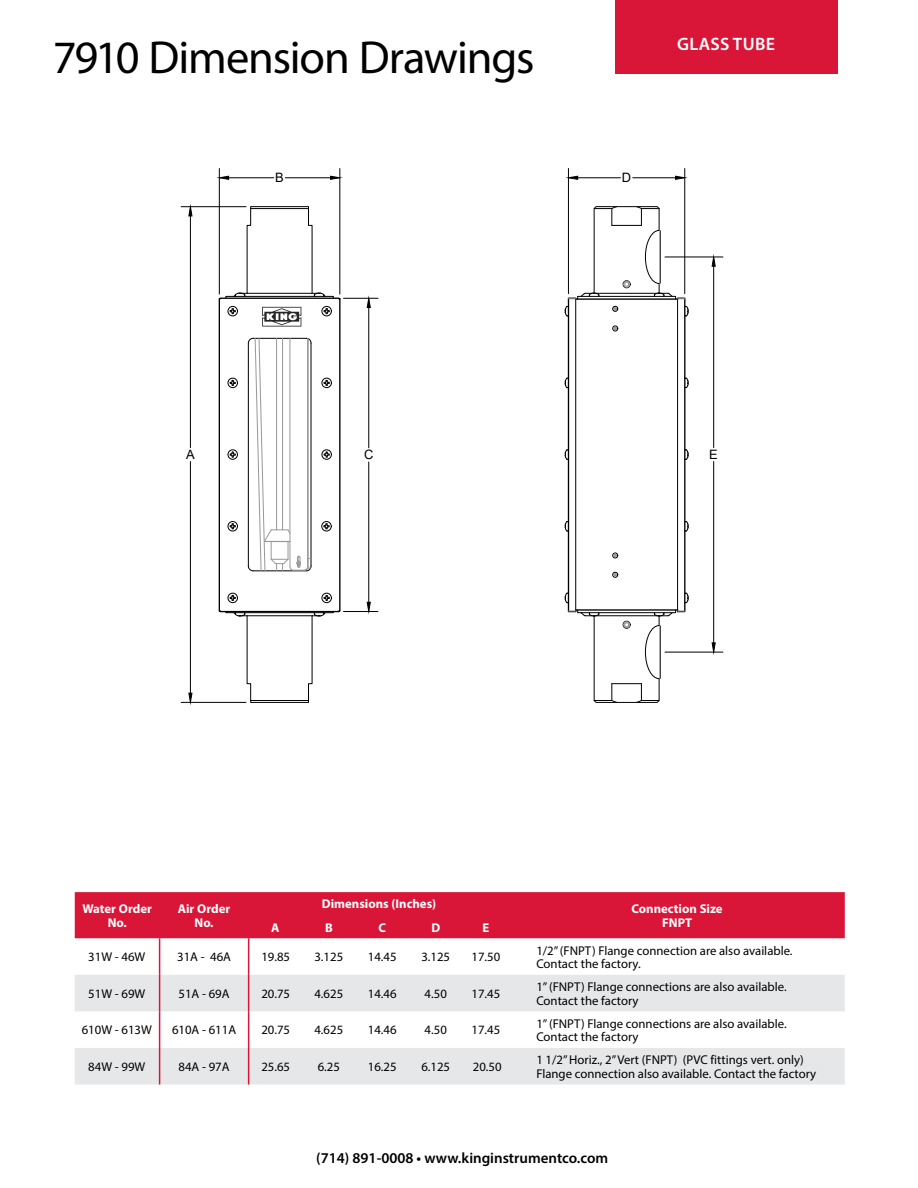
<style>
.page{position:relative;width:918px;height:1188px;background:#fff}
.page>*{position:absolute;margin:0;border:0;box-sizing:border-box;transform-origin:0 0}
.t1{font:46.5px "Myriad Pro";letter-spacing:-.025em;color:#000}
.t2{font:600 18px "Myriad Pro";letter-spacing:.02em;color:#fff}
.t3{font:600 15px "Myriad Pro";color:#000}
.t4{font:12.9px "Arial";color:#000}
.t5{font:12.75px/13.5px "Myriad Pro";color:#000}
.t6{font:700 12.75px/13.5px "Myriad Pro";color:#fff;text-align:center}
</style>
<div class="page">
<div style="left:615px;top:0;width:223px;height:73px;background:#d91638"></div>
<div style="left:75px;top:892px;width:770px;height:46px;background:#d91638"></div>
<svg style="left:75px;top:975px;width:770px;height:110px;fill:#e6e7e8"></svg>
<hr style="left:159px;top:975px;width:1px;height:36px;background:#d91638">
<hr style="left:248px;top:975px;width:1px;height:36px;background:#d91638">
<hr style="left:159px;top:1011px;width:1px;height:37px;background:#d91638">
<hr style="left:248px;top:1011px;width:1px;height:37px;background:#d91638">
<hr style="left:159px;top:1048px;width:1px;height:37px;background:#d91638">
<hr style="left:248px;top:1048px;width:1px;height:37px;background:#d91638">
<hr style="left:159px;top:938px;width:1px;height:37px;background:#d91638">
<hr style="left:248px;top:938px;width:1px;height:37px;background:#d91638">
<svg style="left:564px;top:206px;width:125px;height:497px"></svg>
<hr style="left:219px;top:169px;width:1px;height:125px;background:#000">
<hr style="left:340px;top:169px;width:1px;height:125px;background:#000">
<hr style="left:229px;top:177px;width:45px;height:1px;background:#000">
<hr style="left:285px;top:177px;width:46px;height:1px;background:#000">
<svg style="left:219px;top:175px;width:10px;height:5px"></svg>
<svg style="left:330px;top:175px;width:11px;height:5px"></svg>
<hr style="left:181px;top:206px;width:65px;height:1px;background:#000">
<hr style="left:181px;top:702px;width:65px;height:1px;background:#000">
<hr style="left:190px;top:216px;width:1px;height:232px;background:#000">
<hr style="left:190px;top:461px;width:1px;height:232px;background:#000">
<svg style="left:188px;top:206px;width:5px;height:11px"></svg>
<svg style="left:188px;top:692px;width:5px;height:11px"></svg>
<hr style="left:568px;top:169px;width:1px;height:125px;background:#000">
<hr style="left:684px;top:169px;width:1px;height:125px;background:#000">
<hr style="left:578px;top:177px;width:42px;height:1px;background:#000">
<hr style="left:633px;top:177px;width:43px;height:1px;background:#000">
<svg style="left:568px;top:175px;width:10px;height:5px"></svg>
<svg style="left:675px;top:175px;width:11px;height:5px"></svg>
<hr style="left:344px;top:298px;width:34px;height:1px;background:#000">
<hr style="left:344px;top:611px;width:34px;height:1px;background:#000">
<hr style="left:368px;top:308px;width:1px;height:140px;background:#000">
<hr style="left:368px;top:462px;width:1px;height:140px;background:#000">
<svg style="left:366px;top:298px;width:5px;height:10px"></svg>
<svg style="left:366px;top:602px;width:5px;height:9px"></svg>
<hr style="left:665px;top:257px;width:58px;height:1px;background:#000">
<hr style="left:665px;top:652px;width:58px;height:1px;background:#000">
<hr style="left:713px;top:266px;width:1px;height:182px;background:#000">
<hr style="left:713px;top:461px;width:1px;height:182px;background:#000">
<svg style="left:711px;top:256px;width:5px;height:11px"></svg>
<svg style="left:711px;top:642px;width:5px;height:11px"></svg>
<svg style="left:218px;top:206px;width:123px;height:497px"></svg>
<h1 class="t1" style="left:53px;top:29px;width:483px">7910 Dimension Drawings</h1>
<p class="t4" style="left:275px;top:169px;width:10px">B</p>
<h2 class="t2" style="left:677px;top:32px;width:100px">GLASS TUBE</h2>
<p class="t4" style="left:622px;top:169px;width:11px">D</p>
<p class="t4" style="left:186px;top:446px;width:10px">A</p>
<p class="t4" style="left:364px;top:446px;width:11px">C</p>
<p class="t4" style="left:709px;top:446px;width:10px">E</p>
<p class="t6" style="left:82px;top:902px;width:71px">Water Order<br>No.</p>
<p class="t6" style="left:178px;top:902px;width:54px">Air Order<br>No.</p>
<p class="t6" style="left:322px;top:897px;width:116px">Dimensions (Inches)</p>
<p class="t6" style="left:632px;top:902px;width:93px">Connection Size<br>FNPT</p>
<p class="t6" style="left:271px;top:920px;width:10px">A</p>
<p class="t6" style="left:325px;top:920px;width:9px">B</p>
<p class="t6" style="left:379px;top:920px;width:9px">C</p>
<p class="t6" style="left:431px;top:920px;width:10px">D</p>
<p class="t6" style="left:483px;top:920px;width:8px">E</p>
<p class="t5" style="left:88px;top:950px;width:59px">31W - 46W</p>
<p class="t5" style="left:177px;top:950px;width:55px">31A - 46A</p>
<p class="t5" style="left:261px;top:950px;width:30px">19.85</p>
<p class="t5" style="left:314px;top:950px;width:30px">3.125</p>
<p class="t5" style="left:368px;top:950px;width:30px">14.45</p>
<p class="t5" style="left:421px;top:950px;width:30px">3.125</p>
<p class="t5" style="left:472px;top:950px;width:30px">17.50</p>
<p class="t5" style="left:536px;top:943px;width:258px">1/2” (FNPT) Flange connection are also available.<br>Contact the factory.</p>
<p class="t5" style="left:88px;top:987px;width:59px">51W - 69W</p>
<p class="t5" style="left:179px;top:987px;width:53px">51A - 69A</p>
<p class="t5" style="left:261px;top:987px;width:30px">20.75</p>
<p class="t5" style="left:314px;top:987px;width:30px">4.625</p>
<p class="t5" style="left:368px;top:987px;width:30px">14.46</p>
<p class="t5" style="left:425px;top:987px;width:24px">4.50</p>
<p class="t5" style="left:472px;top:987px;width:30px">17.45</p>
<p class="t5" style="left:536px;top:980px;width:252px">1” (FNPT) Flange connections are also available.<br>Contact the factory</p>
<p class="t5" style="left:82px;top:1023px;width:72px">610W - 613W</p>
<p class="t5" style="left:172px;top:1023px;width:66px">610A - 611A</p>
<p class="t5" style="left:261px;top:1023px;width:30px">20.75</p>
<p class="t5" style="left:314px;top:1023px;width:30px">4.625</p>
<p class="t5" style="left:368px;top:1023px;width:30px">14.46</p>
<p class="t5" style="left:425px;top:1023px;width:24px">4.50</p>
<p class="t5" style="left:472px;top:1023px;width:30px">17.45</p>
<p class="t5" style="left:536px;top:1016px;width:252px">1” (FNPT) Flange connections are also available.<br>Contact the factory</p>
<p class="t5" style="left:88px;top:1060px;width:59px">84W - 99W</p>
<p class="t5" style="left:179px;top:1060px;width:53px">84A - 97A</p>
<p class="t5" style="left:261px;top:1060px;width:30px">25.65</p>
<p class="t5" style="left:318px;top:1060px;width:24px">6.25</p>
<p class="t5" style="left:368px;top:1060px;width:30px">16.25</p>
<p class="t5" style="left:421px;top:1060px;width:30px">6.125</p>
<p class="t5" style="left:473px;top:1060px;width:30px">20.50</p>
<p class="t5" style="left:536px;top:1053px;width:281px">1 1/2” Horiz., 2” Vert (FNPT) (PVC fittings vert. only)<br>Flange connection also available. Contact the factory</p>
<p class="t3" style="left:316px;top:1148px;width:293px">(714) 891-0008 • www.kinginstrumentco.com</p>
</div>
